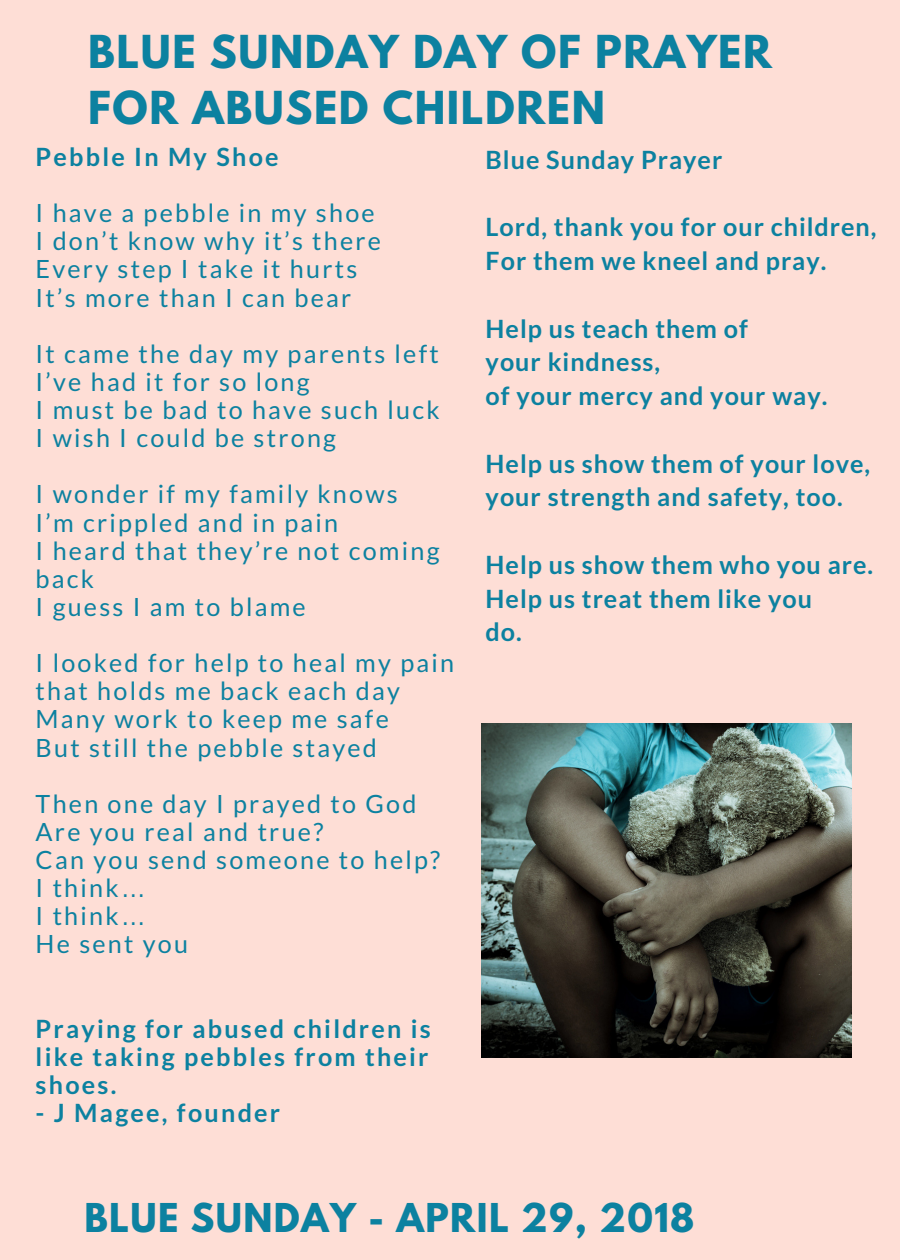
<style>
.page{position:relative;width:900px;height:1260px;background:#feded6}
.page>*{position:absolute;margin:0;border:0;box-sizing:border-box;transform-origin:0 0}
.t1{font:700 40.25px/56.2px "League Spartan";letter-spacing:.04em;color:#0c81a0}
.t2{font:700 35.25px "League Spartan";letter-spacing:.04em;color:#0c81a0}
.t3{font:25.25px/28px "Lato";letter-spacing:.09em;color:#0c81a0}
.t4{font:700 25.25px/33.8px "Lato";letter-spacing:.04em;color:#0c81a0}
.t5{font:700 25.25px "Lato";letter-spacing:.09em;color:#0c81a0}
.s1{font-family:"Liberation Sans"}
</style>
<div class="page">
<img style="left:482px;top:724px;width:369px;height:334px">
<h1 class="t1" style="left:88px;top:28px;width:685px">BLUE SUNDAY DAY OF PRAYER<br>FOR ABUSED CHILDREN</h1>
<p class="t4" style="left:486px;top:142px;width:238px">Blue Sunday Prayer</p>
<p class="t5" style="left:36px;top:141px;width:245px">Pebble In My Shoe</p>
<p class="t3" style="left:36px;top:198px;width:347px">I have a pebble in my shoe<br>I don’t know why it’s there<br>Every step I take it hurts<br>It’s more than I can bear</p>
<p class="t3" style="left:36px;top:339px;width:406px">It came the day my parents left<br>I’ve had it for so long<br>I must be bad to have such luck<br>I wish I could be strong</p>
<p class="t3" style="left:36px;top:480px;width:405px">I wonder if my family knows<br>I’m crippled and in pain<br>I heard that they’re not coming back<br>I guess I am to blame</p>
<p class="t3" style="left:36px;top:648px;width:420px">I looked for help to heal my pain that holds me back each day<br>Many work to keep me safe<br>But still the pebble stayed</p>
<p class="t3" style="left:36px;top:789px;width:406px">Then one day I prayed to God<br>Are you real and true?<br>Can you send someone to help?<br>I think<span class="s1">…<br></span>I think<span class="s1">…<br></span>He sent you</p>
<p class="t4" style="left:486px;top:210px;width:392px">Lord, thank you for our children,<br>For them we kneel and pray.</p>
<p class="t4" style="left:486px;top:311px;width:343px">Help us teach them of<br>your kindness,<br>of your mercy and your way.</p>
<p class="t4" style="left:486px;top:446px;width:386px">Help us show them of your love, your strength and safety, too.</p>
<p class="t4" style="left:486px;top:547px;width:389px">Help us show them who you are.<br>Help us treat them like you</p>
<p class="t4" style="left:36px;top:1014px;width:397px;line-height:28px;text-align:justify">Praying for abused children is like taking pebbles from their shoes.</p>
<p class="t5" style="left:36px;top:1097px;width:246px">- J Magee, founder</p>
<h2 class="t2" style="left:84px;top:1200px;width:612px">BLUE SUNDAY - APRIL 29, 2018</h2>
</div>
